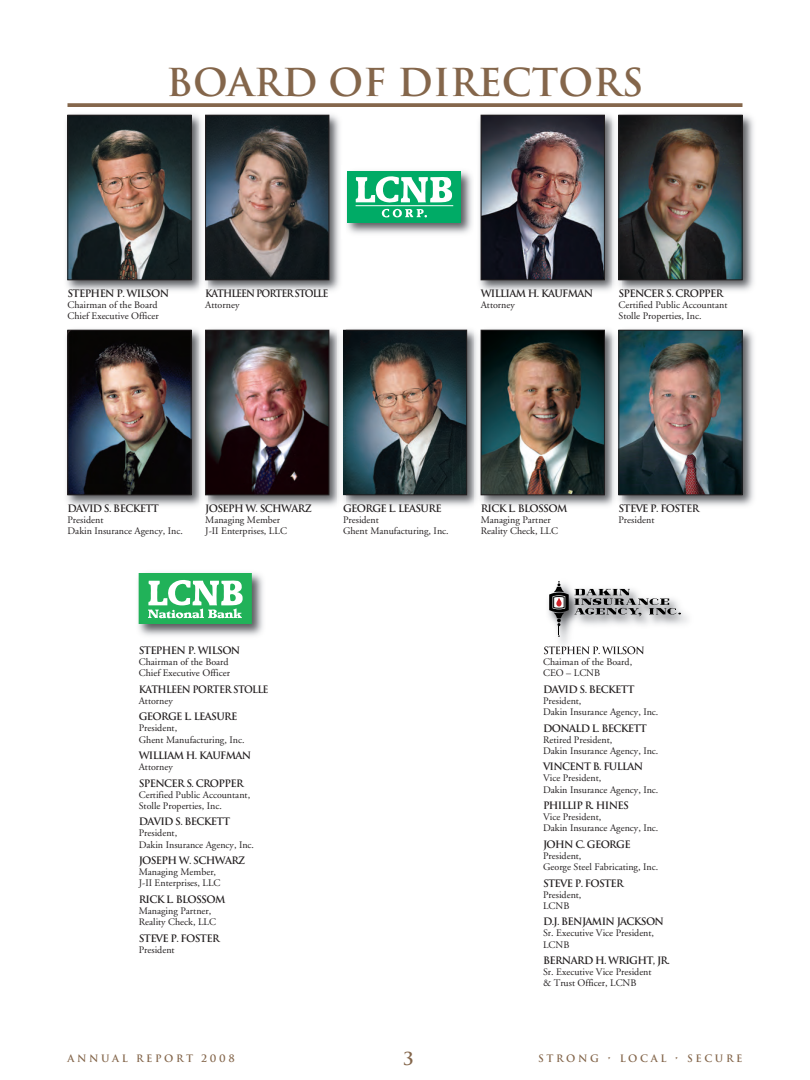
<style>
.page{position:relative;width:810px;height:1080px;background:#fff}
.page>*{position:absolute;margin:0;border:0;box-sizing:border-box;transform-origin:0 0}
.t1{font:700 37.5px "Trajan";color:#84664b}
.t2{font:700 17.5px "Trajan";color:#84664b}
.t3{font:10px/11.1px "Adobe Garamond";color:#231f20}
.t4{font:700 10px/10.9px "Trajan";letter-spacing:-.065em;color:#231f20}
.t5{font:700 10px "Trajan";letter-spacing:.26em;color:#84664b}
.t6{font:700 10px/10.9px "Trajan";letter-spacing:-.1em;color:#231f20;scale:.95 1}
.t7{font:700 10px/10.9px "Trajan";letter-spacing:-.065em;color:#231f20;scale:.95 1}
.s1{font-family:"Trajan";font-weight:700}
.s2{font-family:"Adobe Garamond";font-weight:400}
</style>
<div class="page">
<img style="left:66px;top:114px;width:274px;height:177px">
<img style="left:70px;top:117px;width:119px;height:161px">
<div style="left:68px;top:115px;width:123px;height:165px;border:1px solid #231f20"></div>
<img style="left:207px;top:117px;width:120px;height:161px">
<div style="left:205px;top:115px;width:124px;height:165px;border:1px solid #231f20"></div>
<img style="left:66px;top:329px;width:688px;height:177px">
<img style="left:346px;top:332px;width:119px;height:161px">
<div style="left:343px;top:330px;width:124px;height:165px;border:1px solid #231f20"></div>
<img style="left:479px;top:114px;width:275px;height:177px">
<img style="left:483px;top:117px;width:120px;height:161px">
<div style="left:481px;top:115px;width:124px;height:165px;border:1px solid #231f20"></div>
<img style="left:621px;top:117px;width:119px;height:161px">
<div style="left:619px;top:115px;width:123px;height:165px;border:1px solid #231f20"></div>
<img style="left:70px;top:332px;width:119px;height:161px">
<div style="left:68px;top:330px;width:123px;height:165px;border:1px solid #231f20"></div>
<img style="left:337px;top:329px;width:9px;height:177px">
<img style="left:343px;top:330px;width:1px;height:165px">
<img style="left:344px;top:330px;width:2px;height:165px">
<img style="left:207px;top:332px;width:120px;height:161px">
<div style="left:205px;top:330px;width:124px;height:165px;border:1px solid #231f20"></div>
<img style="left:475px;top:329px;width:8px;height:177px">
<img style="left:483px;top:332px;width:120px;height:161px">
<div style="left:481px;top:330px;width:124px;height:165px;border:1px solid #231f20"></div>
<img style="left:621px;top:332px;width:119px;height:161px">
<div style="left:619px;top:330px;width:123px;height:165px;border:1px solid #231f20"></div>
<svg style="left:68px;top:103px;width:674px;height:4px;background:#8b6f55"></svg>
<img style="left:346px;top:171px;width:126px;height:63px">
<div style="left:348px;top:172px;width:113px;height:50px;background:#00ab66"></div>
<hr style="left:356px;top:205px;width:97px;height:1px;background:#fff">
<svg style="left:356px;top:176px;width:96px;height:42px"></svg>
<img style="left:544px;top:587px;width:144px;height:68px">
<img style="left:544px;top:646px;width:25px;height:8px">
<svg style="left:549px;top:581px;width:20px;height:56px"></svg>
<svg style="left:575px;top:589px;width:106px;height:27px"></svg>
<img style="left:138px;top:573px;width:125px;height:63px">
<svg style="left:139px;top:573px;width:113px;height:51px"></svg>
<p class="t1" style="left:167px;top:61px;width:478px">BOARD OF DIRECTORS</p>
<p class="t3" style="left:68px;top:289px;width:103px"><span class="s1">STEPHEN P. WILSON<br></span>Chairman of the Board<br>Chief Executive Officer</p>
<p class="t6" style="left:205px;top:288px;width:131px">KATHLEEN PORTER STOLLE<br><span class="s2">Attorney</span></p>
<p class="t4" style="left:481px;top:288px;width:114px">WILLIAM H. KAUFMAN<br><span class="s2">Attorney</span></p>
<p class="t3" style="left:618px;top:289px;width:110px"><span class="s1">SPENCER S. CROPPER<br></span>Certified Public Accountant<br>Stolle Properties, Inc.</p>
<p class="t3" style="left:68px;top:504px;width:117px"><span class="s1">DAVID S. BECKETT<br></span>President<br>Dakin Insurance Agency, Inc.</p>
<p class="t3" style="left:205px;top:504px;width:108px"><span class="s1">JOSEPH W. SCHWARZ<br></span>Managing Member<br>J-II Enterprises, LLC</p>
<p class="t3" style="left:343px;top:504px;width:107px"><span class="s1">GEORGE L. LEASURE<br></span>President<br>Ghent Manufacturing, Inc.</p>
<p class="t3" style="left:481px;top:504px;width:88px"><span class="s1">RICK L. BLOSSOM<br></span>Managing Partner<br>Reality Check, LLC</p>
<p class="t4" style="left:618px;top:503px;width:82px">STEVE P. FOSTER<br><span class="s2">President</span></p>
<p class="t3" style="left:139px;top:646px;width:103px"><span class="s1">STEPHEN P. WILSON<br></span>Chairman of the Board<br>Chief Executive Officer</p>
<p class="t7" style="left:139px;top:684px;width:138px">KATHLEEN PORTER STOLLE<br><span class="s2">Attorney</span></p>
<p class="t3" style="left:139px;top:712px;width:107px"><span class="s1">GEORGE L. LEASURE<br></span>President,<br>Ghent Manufacturing, Inc.</p>
<p class="t4" style="left:139px;top:750px;width:114px">WILLIAM H. KAUFMAN<br><span class="s2">Attorney</span></p>
<p class="t3" style="left:139px;top:779px;width:113px"><span class="s1">SPENCER S. CROPPER<br></span>Certified Public Accountant,<br>Stolle Properties, Inc.</p>
<p class="t3" style="left:139px;top:817px;width:117px"><span class="s1">DAVID S. BECKETT<br></span>President,<br>Dakin Insurance Agency, Inc.</p>
<p class="t3" style="left:139px;top:856px;width:108px"><span class="s1">JOSEPH W. SCHWARZ<br></span>Managing Member,<br>J-II Enterprises, LLC</p>
<p class="t3" style="left:139px;top:895px;width:88px"><span class="s1">RICK L. BLOSSOM<br></span>Managing Partner,<br>Reality Check, LLC</p>
<p class="t4" style="left:139px;top:933px;width:82px">STEVE P. FOSTER<br><span class="s2">President</span></p>
<p class="t3" style="left:543px;top:657px;width:91px">Chaiman of the Board,<br>CEO – LCNB</p>
<p class="t3" style="left:543px;top:685px;width:117px"><span class="s1">DAVID S. BECKETT<br></span>President,<br>Dakin Insurance Agency, Inc.</p>
<p class="t3" style="left:543px;top:724px;width:117px"><span class="s1">DONALD L. BECKETT<br></span>Retired President,<br>Dakin Insurance Agency, Inc.</p>
<p class="t3" style="left:543px;top:762px;width:117px"><span class="s1">VINCENT B. FULLAN<br></span>Vice President,<br>Dakin Insurance Agency, Inc.</p>
<p class="t3" style="left:543px;top:801px;width:117px"><span class="s1">PHILLIP R. HINES<br></span>Vice President,<br>Dakin Insurance Agency, Inc.</p>
<p class="t3" style="left:543px;top:840px;width:117px"><span class="s1">JOHN C. GEORGE<br></span>President,<br>George Steel Fabricating, Inc.</p>
<p class="t3" style="left:543px;top:879px;width:82px"><span class="s1">STEVE P. FOSTER<br></span>President,<br>LCNB</p>
<p class="t3" style="left:543px;top:917px;width:123px"><span class="s1">D.J. BENJAMIN JACKSON<br></span>Sr. Executive Vice President,<br>LCNB</p>
<p class="t3" style="left:543px;top:956px;width:128px"><span class="s1">BERNARD H. WRIGHT, JR.<br></span>Sr. Executive Vice President<br>&amp; Trust Officer, LCNB</p>
<p class="t5" style="left:67px;top:1052px;width:169px">ANNUAL REPORT 2008</p>
<p class="t2" style="left:403px;top:1049px;width:12px">3</p>
<p class="t5" style="left:538px;top:1052px;width:206px">STRONG • LOCAL • SECURE</p>
</div>
